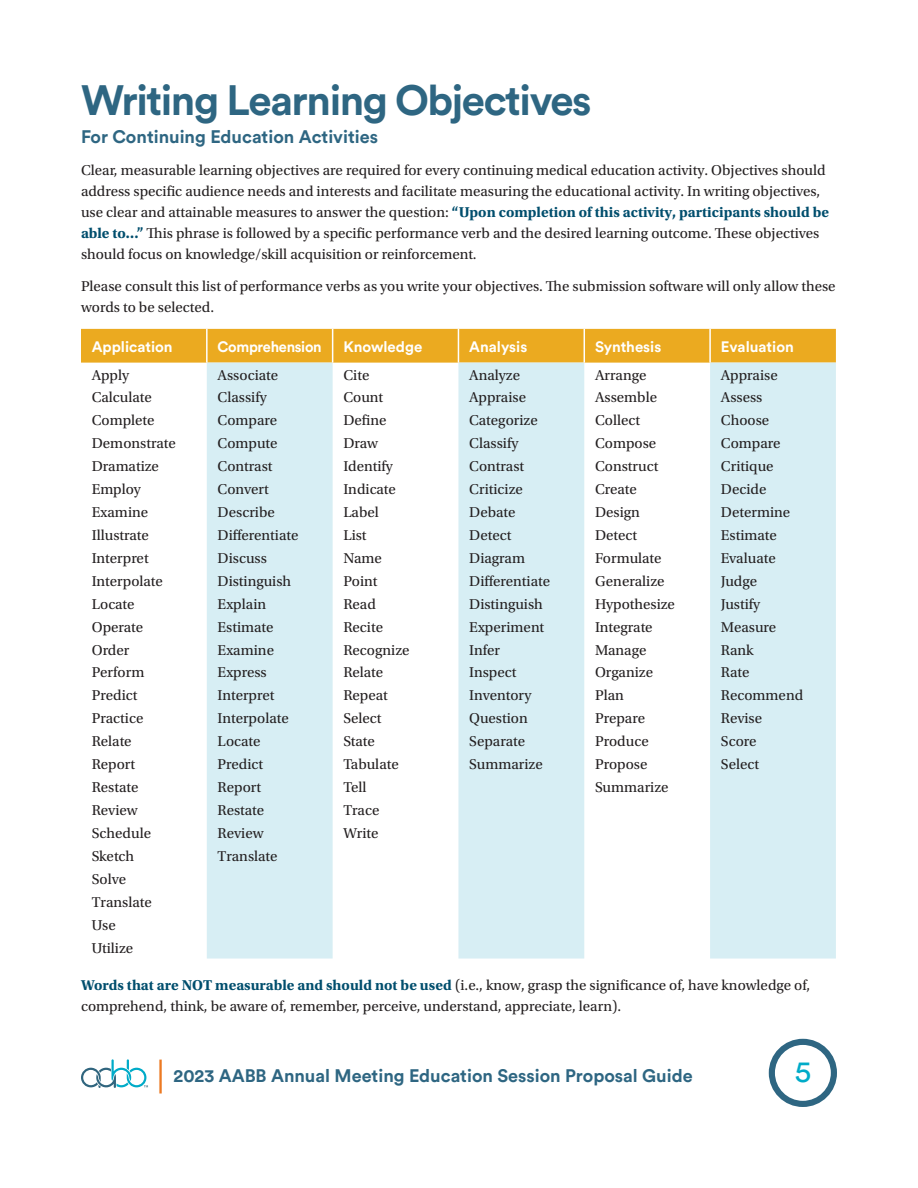
<style>
.page{position:relative;width:918px;height:1188px;background:#fff}
.page>*{position:absolute;margin:0;border:0;box-sizing:border-box;transform-origin:0 0}
.t1{font:700 42px "Circular Std";letter-spacing:-.035em;color:#2e6682}
.t2{font:30px "Circular Std";color:#00abc8}
.t3{font:700 18px "Circular Std";color:#2e6682}
.t4{font:15px/21px "Utopia Std";color:#231f20}
.t5{font:700 15px "Circular Std";color:#fff}
.t6{font:700 15px "Circular Std";letter-spacing:-.02em;color:#fff}
.s1{font-weight:700;color:#014e6d}
.s2{font-family:"Utopia Std";font-weight:400;font-size:36px;color:#ec7a23}
</style>
<div class="page">
<div style="left:81px;top:329px;width:755px;height:34px;background:#ebaa20"></div>
<svg style="left:207px;top:363px;width:629px;height:596px;fill:#d7eef4"></svg>
<hr style="left:206px;top:329px;width:2px;height:34px;background:#fff">
<hr style="left:332px;top:329px;width:1px;height:34px;background:#fff">
<hr style="left:458px;top:329px;width:1px;height:34px;background:#fff">
<hr style="left:584px;top:329px;width:1px;height:34px;background:#fff">
<hr style="left:709px;top:329px;width:2px;height:34px;background:#fff">
<svg style="left:81px;top:1059px;width:67px;height:29px"></svg>
<div style="left:769px;top:1039px;width:68px;height:68px;border:6px solid #2e6682;border-radius:50%"></div>
<h1 class="t1" style="left:81px;top:73px;width:512px">Writing Learning Objectives</h1>
<p class="t3" style="left:81px;top:126px;width:299px">For Continuing Education Activities</p>
<p class="t4" style="left:81px;top:160px;width:750px">Clear, measurable learning objectives are required for every continuing medical education activity. Objectives should address specific audience needs and interests and facilitate measuring the educational activity. In writing objectives, use clear and attainable measures to answer the question: <span class="s1">“Upon completion of this activity, participants should be able to…”</span> This phrase is followed by a specific performance verb and the desired learning outcome. These objectives should focus on knowledge/skill acquisition or reinforcement.</p>
<p class="t4" style="left:81px;top:276px;width:756px">Please consult this list of performance verbs as you write your objectives. The submission software will only allow these words to be selected.</p>
<p class="t5" style="left:92px;top:337px;width:82px">Application</p>
<p class="t6" style="left:218px;top:337px;width:106px">Comprehension</p>
<p class="t5" style="left:343px;top:337px;width:80px">Knowledge</p>
<p class="t5" style="left:469px;top:337px;width:60px">Analysis</p>
<p class="t5" style="left:595px;top:337px;width:68px">Synthesis</p>
<p class="t5" style="left:721px;top:337px;width:74px">Evaluation</p>
<p class="t4" style="left:92px;top:364px;width:39px">Apply</p>
<p class="t4" style="left:218px;top:364px;width:62px">Associate</p>
<p class="t4" style="left:343px;top:364px;width:27px">Cite</p>
<p class="t4" style="left:469px;top:364px;width:52px">Analyze</p>
<p class="t4" style="left:595px;top:364px;width:53px">Arrange</p>
<p class="t4" style="left:721px;top:364px;width:58px">Appraise</p>
<p class="t4" style="left:92px;top:387px;width:62px">Calculate</p>
<p class="t4" style="left:218px;top:387px;width:51px">Classify</p>
<p class="t4" style="left:343px;top:387px;width:41px">Count</p>
<p class="t4" style="left:469px;top:387px;width:58px">Appraise</p>
<p class="t4" style="left:595px;top:387px;width:63px">Assemble</p>
<p class="t4" style="left:721px;top:387px;width:43px">Assess</p>
<p class="t4" style="left:92px;top:410px;width:64px">Complete</p>
<p class="t4" style="left:218px;top:410px;width:61px">Compare</p>
<p class="t4" style="left:343px;top:410px;width:45px">Define</p>
<p class="t4" style="left:469px;top:410px;width:70px">Categorize</p>
<p class="t4" style="left:595px;top:410px;width:47px">Collect</p>
<p class="t4" style="left:721px;top:410px;width:50px">Choose</p>
<p class="t4" style="left:92px;top:433px;width:85px">Demonstrate</p>
<p class="t4" style="left:218px;top:433px;width:61px">Compute</p>
<p class="t4" style="left:343px;top:433px;width:36px">Draw</p>
<p class="t4" style="left:469px;top:433px;width:51px">Classify</p>
<p class="t4" style="left:595px;top:433px;width:63px">Compose</p>
<p class="t4" style="left:721px;top:433px;width:61px">Compare</p>
<p class="t4" style="left:92px;top:456px;width:69px">Dramatize</p>
<p class="t4" style="left:218px;top:456px;width:56px">Contrast</p>
<p class="t4" style="left:343px;top:456px;width:51px">Identify</p>
<p class="t4" style="left:469px;top:456px;width:56px">Contrast</p>
<p class="t4" style="left:595px;top:456px;width:65px">Construct</p>
<p class="t4" style="left:721px;top:456px;width:54px">Critique</p>
<p class="t4" style="left:92px;top:479px;width:51px">Employ</p>
<p class="t4" style="left:218px;top:479px;width:53px">Convert</p>
<p class="t4" style="left:343px;top:479px;width:54px">Indicate</p>
<p class="t4" style="left:469px;top:479px;width:55px">Criticize</p>
<p class="t4" style="left:595px;top:479px;width:43px">Create</p>
<p class="t4" style="left:721px;top:479px;width:47px">Decide</p>
<p class="t4" style="left:92px;top:502px;width:58px">Examine</p>
<p class="t4" style="left:218px;top:502px;width:59px">Describe</p>
<p class="t4" style="left:343px;top:502px;width:37px">Label</p>
<p class="t4" style="left:469px;top:502px;width:48px">Debate</p>
<p class="t4" style="left:595px;top:502px;width:46px">Design</p>
<p class="t4" style="left:721px;top:502px;width:71px">Determine</p>
<p class="t4" style="left:92px;top:525px;width:59px">Illustrate</p>
<p class="t4" style="left:218px;top:525px;width:82px">Differentiate</p>
<p class="t4" style="left:343px;top:525px;width:25px">List</p>
<p class="t4" style="left:469px;top:525px;width:44px">Detect</p>
<p class="t4" style="left:595px;top:525px;width:44px">Detect</p>
<p class="t4" style="left:721px;top:525px;width:57px">Estimate</p>
<p class="t4" style="left:92px;top:548px;width:58px">Interpret</p>
<p class="t4" style="left:218px;top:548px;width:51px">Discuss</p>
<p class="t4" style="left:343px;top:548px;width:40px">Name</p>
<p class="t4" style="left:469px;top:548px;width:57px">Diagram</p>
<p class="t4" style="left:595px;top:548px;width:68px">Formulate</p>
<p class="t4" style="left:721px;top:548px;width:56px">Evaluate</p>
<p class="t4" style="left:92px;top:571px;width:73px">Interpolate</p>
<p class="t4" style="left:218px;top:571px;width:75px">Distinguish</p>
<p class="t4" style="left:343px;top:571px;width:36px">Point</p>
<p class="t4" style="left:469px;top:571px;width:82px">Differentiate</p>
<p class="t4" style="left:595px;top:571px;width:71px">Generalize</p>
<p class="t4" style="left:721px;top:571px;width:38px">Judge</p>
<p class="t4" style="left:92px;top:594px;width:44px">Locate</p>
<p class="t4" style="left:218px;top:594px;width:50px">Explain</p>
<p class="t4" style="left:343px;top:594px;width:34px">Read</p>
<p class="t4" style="left:469px;top:594px;width:75px">Distinguish</p>
<p class="t4" style="left:595px;top:594px;width:81px">Hypothesize</p>
<p class="t4" style="left:721px;top:594px;width:41px">Justify</p>
<p class="t4" style="left:92px;top:617px;width:53px">Operate</p>
<p class="t4" style="left:218px;top:617px;width:57px">Estimate</p>
<p class="t4" style="left:343px;top:617px;width:41px">Recite</p>
<p class="t4" style="left:469px;top:617px;width:77px">Experiment</p>
<p class="t4" style="left:595px;top:617px;width:59px">Integrate</p>
<p class="t4" style="left:721px;top:617px;width:57px">Measure</p>
<p class="t4" style="left:92px;top:639px;width:39px">Order</p>
<p class="t4" style="left:218px;top:639px;width:58px">Examine</p>
<p class="t4" style="left:343px;top:639px;width:68px">Recognize</p>
<p class="t4" style="left:469px;top:639px;width:32px">Infer</p>
<p class="t4" style="left:595px;top:639px;width:53px">Manage</p>
<p class="t4" style="left:721px;top:639px;width:34px">Rank</p>
<p class="t4" style="left:92px;top:662px;width:54px">Perform</p>
<p class="t4" style="left:218px;top:662px;width:51px">Express</p>
<p class="t4" style="left:343px;top:662px;width:41px">Relate</p>
<p class="t4" style="left:469px;top:662px;width:49px">Inspect</p>
<p class="t4" style="left:595px;top:662px;width:60px">Organize</p>
<p class="t4" style="left:721px;top:662px;width:30px">Rate</p>
<p class="t4" style="left:92px;top:685px;width:47px">Predict</p>
<p class="t4" style="left:218px;top:685px;width:58px">Interpret</p>
<p class="t4" style="left:343px;top:685px;width:46px">Repeat</p>
<p class="t4" style="left:469px;top:685px;width:64px">Inventory</p>
<p class="t4" style="left:595px;top:685px;width:30px">Plan</p>
<p class="t4" style="left:721px;top:685px;width:84px">Recommend</p>
<p class="t4" style="left:92px;top:708px;width:53px">Practice</p>
<p class="t4" style="left:218px;top:708px;width:73px">Interpolate</p>
<p class="t4" style="left:343px;top:708px;width:40px">Select</p>
<p class="t4" style="left:469px;top:708px;width:60px">Question</p>
<p class="t4" style="left:595px;top:708px;width:51px">Prepare</p>
<p class="t4" style="left:721px;top:708px;width:43px">Revise</p>
<p class="t4" style="left:92px;top:731px;width:41px">Relate</p>
<p class="t4" style="left:218px;top:731px;width:44px">Locate</p>
<p class="t4" style="left:343px;top:731px;width:33px">State</p>
<p class="t4" style="left:469px;top:731px;width:57px">Separate</p>
<p class="t4" style="left:595px;top:731px;width:55px">Produce</p>
<p class="t4" style="left:721px;top:731px;width:37px">Score</p>
<p class="t4" style="left:92px;top:754px;width:45px">Report</p>
<p class="t4" style="left:218px;top:754px;width:47px">Predict</p>
<p class="t4" style="left:343px;top:754px;width:57px">Tabulate</p>
<p class="t4" style="left:469px;top:754px;width:75px">Summarize</p>
<p class="t4" style="left:595px;top:754px;width:54px">Propose</p>
<p class="t4" style="left:721px;top:754px;width:40px">Select</p>
<p class="t4" style="left:92px;top:777px;width:48px">Restate</p>
<p class="t4" style="left:218px;top:777px;width:45px">Report</p>
<p class="t4" style="left:343px;top:777px;width:25px">Tell</p>
<p class="t4" style="left:595px;top:777px;width:75px">Summarize</p>
<p class="t4" style="left:92px;top:800px;width:47px">Review</p>
<p class="t4" style="left:218px;top:800px;width:48px">Restate</p>
<p class="t4" style="left:343px;top:800px;width:38px">Trace</p>
<p class="t4" style="left:92px;top:823px;width:61px">Schedule</p>
<p class="t4" style="left:218px;top:823px;width:47px">Review</p>
<p class="t4" style="left:343px;top:823px;width:37px">Write</p>
<p class="t4" style="left:92px;top:846px;width:44px">Sketch</p>
<p class="t4" style="left:218px;top:846px;width:61px">Translate</p>
<p class="t4" style="left:92px;top:868px;width:61px;line-height:23px">Solve<br>Translate<br>Use<br>Utilize</p>
<p class="t4" style="left:81px;top:975px;width:731px"><span class="s1">Words that are NOT measurable and should not be used</span> (i.e., know, grasp the significance of, have knowledge of, comprehend, think, be aware of, remember, perceive, understand, appreciate, learn).</p>
<p class="t3" style="left:157px;top:1064px;width:537px"><span class="s2">|</span> 2023 AABB Annual Meeting Education Session Proposal Guide</p>
<h2 class="t2" style="left:795px;top:1053px;width:18px">5</h2>
</div>
